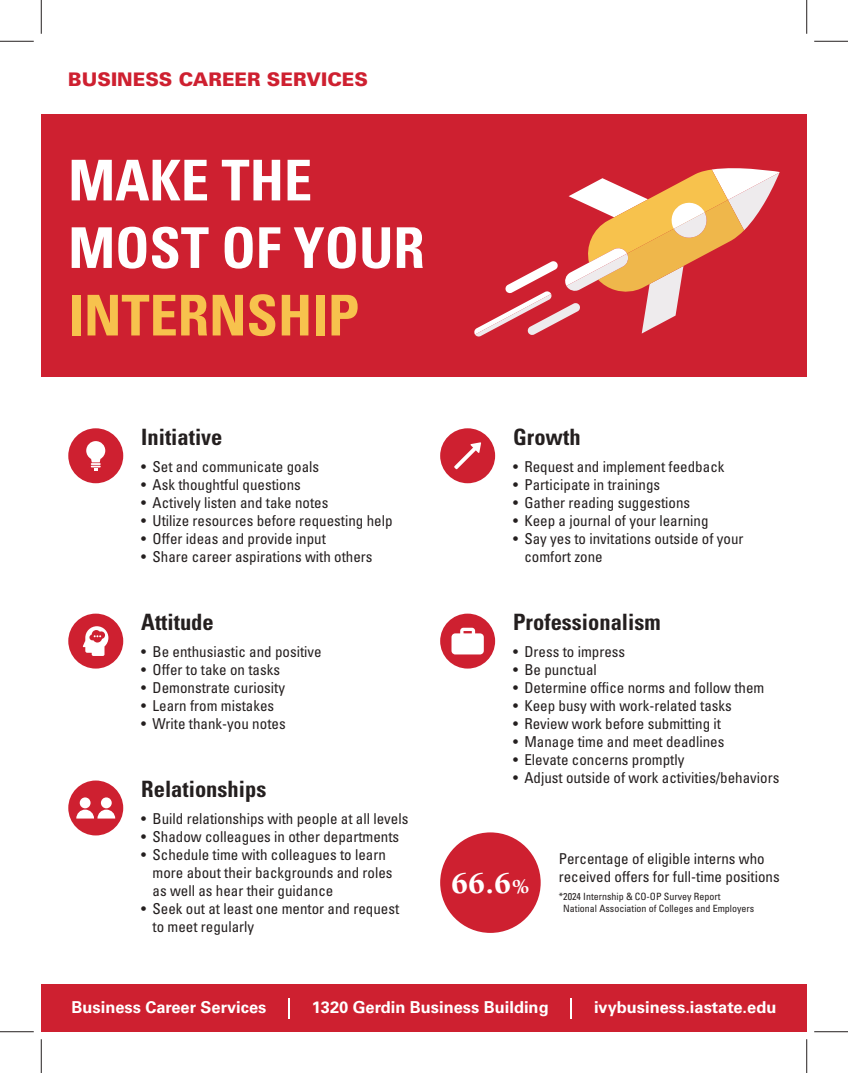
<style>
.page{position:relative;width:848px;height:1073px;background:#fff}
.page>*{position:absolute;margin:0;border:0;box-sizing:border-box;transform-origin:0 0}
.t1{font:700 condensed 56.25px/67.5px "Univers LT Std";color:#fff}
.t2{font:700 condensed 56.25px "Univers LT Std";color:#f7c24d}
.t3{font:900 31px "Berkeley Std";color:#fff}
.t4{font:700 condensed 22.5px "Univers LT Std";color:#241f1f}
.t5{font:900 18.75px "Univers LT Std";color:#ce2030}
.t6{font:700 16.38px "Univers LT Std";color:#fff}
.t7{font:condensed 15px/18px "Univers LT Std";color:#241f1f}
.t8{font:condensed 10px/12px "Univers LT Std";color:#241f1f}
.s1{font-size:20.38px}
.s2{color:#fff}
</style>
<div class="page">
<div style="left:41px;top:984px;width:765px;height:48px;background:#ce2030"></div>
<div style="left:41px;top:114px;width:765px;height:263px;background:#ce2030"></div>
<svg style="left:474px;top:168px;width:305px;height:169px"></svg>
<div style="left:440px;top:428px;width:55px;height:55px;background:#ce2030;border-radius:50%"></div>
<svg style="left:454px;top:442px;width:27px;height:27px"></svg>
<div style="left:440px;top:613px;width:55px;height:55px;background:#ce2030;border-radius:50%"></div>
<svg style="left:451px;top:627px;width:33px;height:27px"></svg>
<div style="left:68px;top:428px;width:55px;height:55px;background:#ce2030;border-radius:50%"></div>
<svg style="left:86px;top:441px;width:19px;height:29px"></svg>
<div style="left:68px;top:780px;width:55px;height:55px;background:#ce2030;border-radius:50%"></div>
<div style="left:80px;top:797px;width:11px;height:11px;background:#fff;border-radius:50%"></div>
<div style="left:101px;top:797px;width:11px;height:11px;background:#fff;border-radius:50%"></div>
<svg style="left:76px;top:809px;width:39px;height:9px"></svg>
<div style="left:68px;top:613px;width:55px;height:55px;background:#ce2030;border-radius:50%"></div>
<svg style="left:83px;top:626px;width:25px;height:30px"></svg>
<div style="left:440px;top:832px;width:100px;height:100px;background:#ce2030;border-radius:50%"></div>
<hr style="left:288px;top:997px;width:2px;height:21px;background:#fff">
<hr style="left:570px;top:997px;width:2px;height:21px;background:#fff">
<hr style="left:0;top:41px;width:34px;height:1px;background:#241f1f">
<hr style="left:814px;top:41px;width:34px;height:1px;background:#241f1f">
<hr style="left:0;top:1031px;width:34px;height:1px;background:#241f1f">
<hr style="left:814px;top:1031px;width:34px;height:1px;background:#241f1f">
<hr style="left:41px;top:0;width:1px;height:34px;background:#241f1f">
<hr style="left:41px;top:1039px;width:1px;height:33px;background:#241f1f">
<hr style="left:806px;top:0;width:1px;height:34px;background:#241f1f">
<hr style="left:806px;top:1039px;width:1px;height:33px;background:#241f1f">
<p class="t5" style="left:68px;top:67px;width:301px">BUSINESS CAREER SERVICES</p>
<h1 class="t1" style="left:68px;top:146px;width:358px">MAKE THE<br>MOST OF YOUR</h1>
<h1 class="t2" style="left:68px;top:281px;width:292px">INTERNSHIP</h1>
<h3 class="t4" style="left:141px;top:423px;width:83px">Initiative</h3>
<p class="t7" style="left:141px;top:457px;width:179px">• Set and communicate goals</p>
<p class="t7" style="left:141px;top:475px;width:161px">• Ask thoughtful questions</p>
<p class="t7" style="left:141px;top:493px;width:189px">• Actively listen and take notes</p>
<p class="t7" style="left:141px;top:511px;width:253px">• Utilize resources before requesting help</p>
<p class="t7" style="left:141px;top:529px;width:186px">• Offer ideas and provide input</p>
<p class="t7" style="left:141px;top:547px;width:233px">• Share career aspirations with others</p>
<h3 class="t4" style="left:141px;top:608px;width:74px">Attitude</h3>
<p class="t7" style="left:141px;top:642px;width:182px">• Be enthusiastic and positive</p>
<p class="t7" style="left:141px;top:660px;width:140px">• Offer to take on tasks</p>
<p class="t7" style="left:141px;top:678px;width:145px">• Demonstrate curiosity</p>
<p class="t7" style="left:141px;top:696px;width:134px">• Learn from mistakes</p>
<p class="t7" style="left:141px;top:714px;width:146px">• Write thank-you notes</p>
<h3 class="t4" style="left:141px;top:775px;width:127px">Relationships</h3>
<p class="t7" style="left:141px;top:809px;width:269px">• Build relationships with people at all levels</p>
<p class="t7" style="left:141px;top:827px;width:259px">• Shadow colleagues in other departments</p>
<p class="t7" style="left:152px;top:845px;width:241px;text-indent:-11px">• Schedule time with colleagues to learn more about their backgrounds and roles as well as hear their guidance</p>
<p class="t7" style="left:152px;top:899px;width:248px;text-indent:-11px">• Seek out at least one mentor and request to meet regularly</p>
<h3 class="t4" style="left:513px;top:423px;width:69px">Growth</h3>
<p class="t7" style="left:513px;top:457px;width:213px">• Request and implement feedback</p>
<p class="t7" style="left:513px;top:475px;width:149px">• Participate in trainings</p>
<p class="t7" style="left:513px;top:493px;width:179px">• Gather reading suggestions</p>
<p class="t7" style="left:513px;top:511px;width:197px">• Keep a journal of your learning</p>
<p class="t7" style="left:524px;top:529px;width:221px;text-indent:-11px">• Say yes to invitations outside of your comfort zone</p>
<h3 class="t4" style="left:513px;top:608px;width:149px">Professionalism</h3>
<p class="t7" style="left:513px;top:642px;width:114px">• Dress to impress</p>
<p class="t7" style="left:513px;top:660px;width:85px">• Be punctual</p>
<p class="t7" style="left:513px;top:678px;width:253px">• Determine office norms and follow them</p>
<p class="t7" style="left:513px;top:696px;width:220px">• Keep busy with work-related tasks</p>
<p class="t7" style="left:513px;top:714px;width:209px">• Review work before submitting it</p>
<p class="t7" style="left:513px;top:732px;width:213px">• Manage time and meet deadlines</p>
<p class="t7" style="left:513px;top:750px;width:173px">• Elevate concerns promptly</p>
<p class="t7" style="left:513px;top:768px;width:268px">• Adjust outside of work activities/behaviors</p>
<h2 class="t3" style="left:451px;top:866px;width:80px">66.6<span class="s1">%</span></h2>
<p class="t7" style="left:558px;top:849px;width:222px">Percentage of eligible interns who received offers for full-time positions</p>
<p class="t8" style="left:558px;top:890px;width:197px">*2024 Internship &amp; CO-OP Survey Report <span class="s2">*</span>National Association of Colleges and Employers</p>
<p class="t6" style="left:72px;top:997px;width:196px">Business Career Services</p>
<p class="t6" style="left:312px;top:997px;width:238px">1320 Gerdin Business Building</p>
<p class="t6" style="left:594px;top:997px;width:184px">ivybusiness.iastate.edu</p>
</div>
